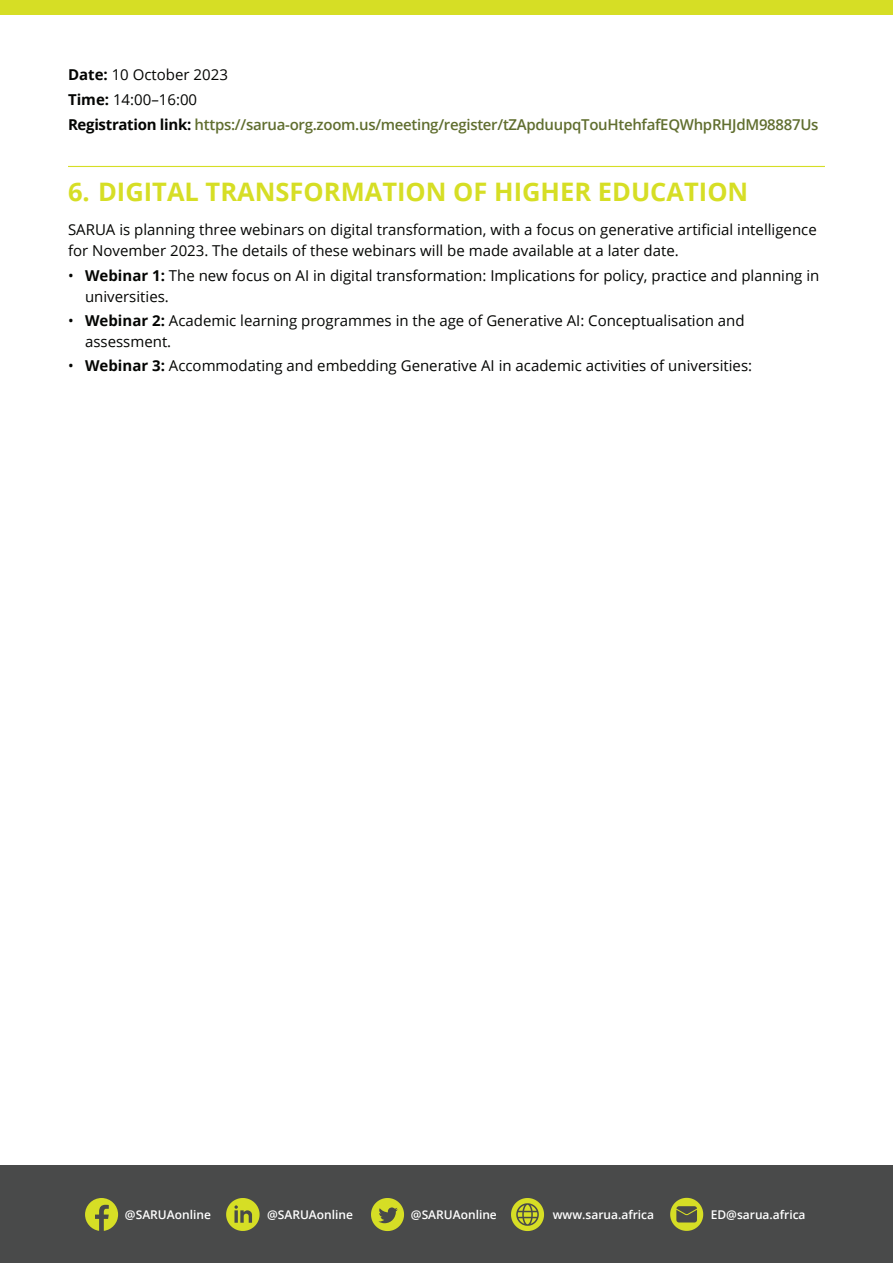
<style>
.page{position:relative;width:893px;height:1263px;background:#fff}
.page>*{position:absolute;margin:0;border:0;box-sizing:border-box;transform-origin:0 0}
.t1{font:700 25.5px "Open Sans";color:#d6de25}
.t2{font:15px/21px "Open Sans";color:#040503}
.t3{font:600 15px/25.2px "Open Sans";letter-spacing:-.02em;color:#606e2f}
.t4{font:600 12px "Open Sans";color:#fff}
.s1{font-weight:700;color:#040503}
.s2{font-weight:400;color:#040503}
.s3{font-weight:700}
</style>
<div class="page">
<div style="left:0;top:0;width:893px;height:15px;background:#d6de25"></div>
<hr style="left:68px;top:166px;width:757px;height:1px;background:#d6de25">
<div style="left:0;top:1166px;width:893px;height:97px;background:#494a4a"></div>
<svg style="left:85px;top:1198px;width:33px;height:33px"></svg>
<svg style="left:226px;top:1198px;width:34px;height:33px"></svg>
<svg style="left:371px;top:1198px;width:33px;height:33px"></svg>
<svg style="left:511px;top:1198px;width:33px;height:33px"></svg>
<svg style="left:670px;top:1198px;width:33px;height:33px"></svg>
<p class="t3" style="left:68px;top:61px;width:752px"><span class="s1">Date:</span> <span class="s2">10 October 2023<br></span><span class="s1">Time:</span> <span class="s2">14:00–16:00<br></span><span class="s1">Registration link:</span> https://sarua-org.zoom.us/meeting/register/tZApduupqTouHtehfafEQWhpRHJdM98887Us</p>
<h1 class="t1" style="left:68px;top:174px;width:682px">6. DIGITAL TRANSFORMATION OF HIGHER EDUCATION</h1>
<p class="t2" style="left:68px;top:218px;width:750px">SARUA is planning three webinars on digital transformation, with a focus on generative artificial intelligence for November 2023. The details of these webinars will be made available at a later date.</p>
<p class="t2" style="left:85px;top:265px;width:736px;text-indent:-17px">• <span class="s3">Webinar 1:</span> The new focus on AI in digital transformation: Implications for policy, practice and planning in universities.</p>
<p class="t2" style="left:85px;top:310px;width:661px;text-indent:-17px">• <span class="s3">Webinar 2:</span> Academic learning programmes in the age of Generative AI: Conceptualisation and assessment.</p>
<p class="t2" style="left:68px;top:355px;width:686px">• <span class="s3">Webinar 3:</span> Accommodating and embedding Generative AI in academic activities of universities:</p>
<p class="t4" style="left:125px;top:1206px;width:87px">@SARUAonline</p>
<p class="t4" style="left:267px;top:1206px;width:87px">@SARUAonline</p>
<p class="t4" style="left:411px;top:1206px;width:87px">@SARUAonline</p>
<p class="t4" style="left:553px;top:1206px;width:103px">www.sarua.africa</p>
<p class="t4" style="left:711px;top:1206px;width:96px">ED@sarua.africa</p>
</div>
